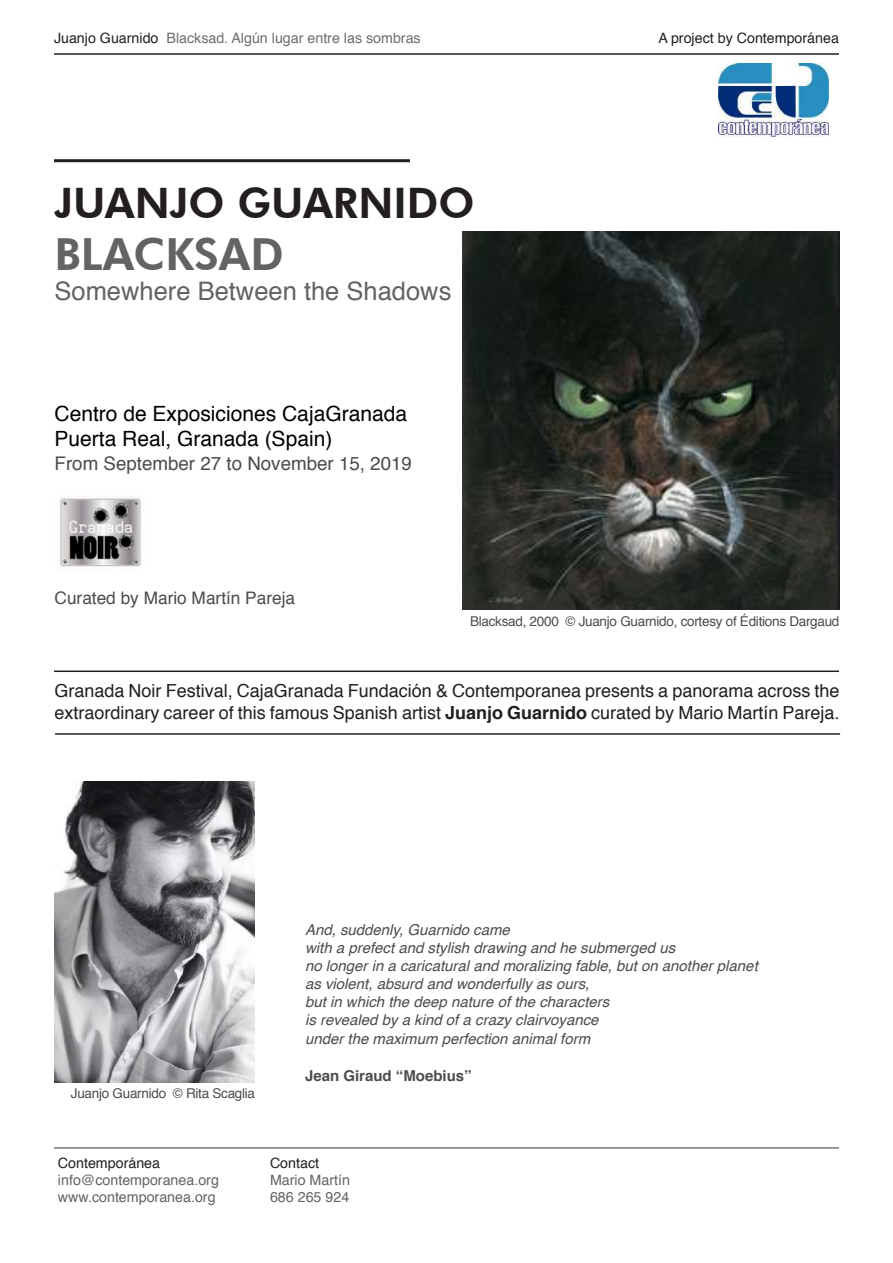
<style>
.page{position:relative;width:893px;height:1263px;background:#fff}
.page>*{position:absolute;margin:0;border:0;box-sizing:border-box;transform-origin:0 0}
.t1{font:800 44.25px "Futura BT";color:#636366}
.t2{font:800 42px "Futura BT";color:#231f20}
.t3{font:25.5px "Helvetica";color:#636366}
.t4{font:21px/25.2px "Helvetica";color:#000}
.t5{font:18.75px "Helvetica";color:#4b4c4d}
.t6{font:18px/21.6px "Helvetica";color:#231f20}
.t7{font:17.25px "Helvetica";color:#4b4c4d}
.t8{font:italic 15px/18.1px "Helvetica";color:#4b4c4d}
.t9{font:700 15px "Helvetica";color:#4b4c4d}
.t10{font:14.25px "Helvetica";color:#636366}
.t11{font:14.25px "Helvetica";color:#6c6d70}
.t12{font:14.25px "Helvetica";color:#231f20}
.t13{font:13.5px "Helvetica";letter-spacing:-.02em;color:#4b4c4d}
.s1{color:#231f20}
.s2{font-weight:700}
</style>
<div class="page">
<hr style="left:54px;top:1147px;width:785px;height:1px;background:#4b4c4d">
<img style="left:60px;top:498px;width:81px;height:69px">
<hr style="left:54px;top:53px;width:785px;height:2px;background:#231f20">
<img style="left:719px;top:63px;width:110px;height:74px">
<hr style="left:54px;top:159px;width:356px;height:3px;background:#231f20">
<hr style="left:54px;top:670px;width:785px;height:2px;background:#231f20">
<hr style="left:55px;top:733px;width:785px;height:2px;background:#231f20">
<img style="left:463px;top:232px;width:376px;height:378px">
<img style="left:54px;top:782px;width:201px;height:300px">
<p class="t11" style="left:54px;top:27px;width:368px"><span class="s1">Juanjo Guarnido</span> Blacksad. Algún lugar entre las sombras</p>
<p class="t12" style="left:658px;top:27px;width:182px">A project by Contemporánea</p>
<h2 class="t2" style="left:55px;top:178px;width:422px">JUANJO GUARNIDO</h2>
<h1 class="t1" style="left:55px;top:227px;width:231px">BLACKSAD</h1>
<h3 class="t3" style="left:55px;top:272px;width:398px">Somewhere Between the Shadows</h3>
<h3 class="t4" style="left:55px;top:402px;width:354px">Centro de Exposiciones CajaGranada<br>Puerta Real, Granada (Spain)</h3>
<p class="t5" style="left:55px;top:449px;width:359px">From September 27 to November 15, 2019</p>
<p class="t7" style="left:55px;top:584px;width:242px">Curated by Mario Martín Pareja</p>
<p class="t13" style="left:470px;top:611px;width:371px">Blacksad, 2000 © Juanjo Guarnido, cortesy of Éditions Dargaud</p>
<p class="t6" style="left:55px;top:681px;width:786px">Granada Noir Festival, CajaGranada Fundación &amp; Contemporanea presents a panorama across the extraordinary career of this famous Spanish artist <span class="s2">Juanjo Guarnido</span> curated by Mario Martín Pareja.</p>
<p class="t13" style="left:71px;top:1083px;width:186px">Juanjo Guarnido © Rita Scaglia</p>
<p class="t8" style="left:305px;top:921px;width:454px">And, suddenly, Guarnido came<br>with a prefect and stylish drawing and he submerged us<br>no longer in a caricatural and moralizing fable, but on another planet as violent, absurd and wonderfully as ours,<br>but in which the deep nature of the characters<br>is revealed by a kind of a crazy clairvoyance<br>under the maximum perfection animal form</p>
<p class="t9" style="left:305px;top:1063px;width:168px">Jean Giraud “Moebius”</p>
<p class="t12" style="left:58px;top:1152px;width:104px">Contemporánea</p>
<p class="t12" style="left:270px;top:1152px;width:51px">Contact</p>
<p class="t10" style="left:58px;top:1169px;width:162px">info@contemporanea.org</p>
<p class="t10" style="left:270px;top:1169px;width:81px">Mario Martín</p>
<p class="t10" style="left:58px;top:1186px;width:159px">www.contemporanea.org</p>
<p class="t10" style="left:270px;top:1186px;width:81px">686 265 924</p>
</div>
